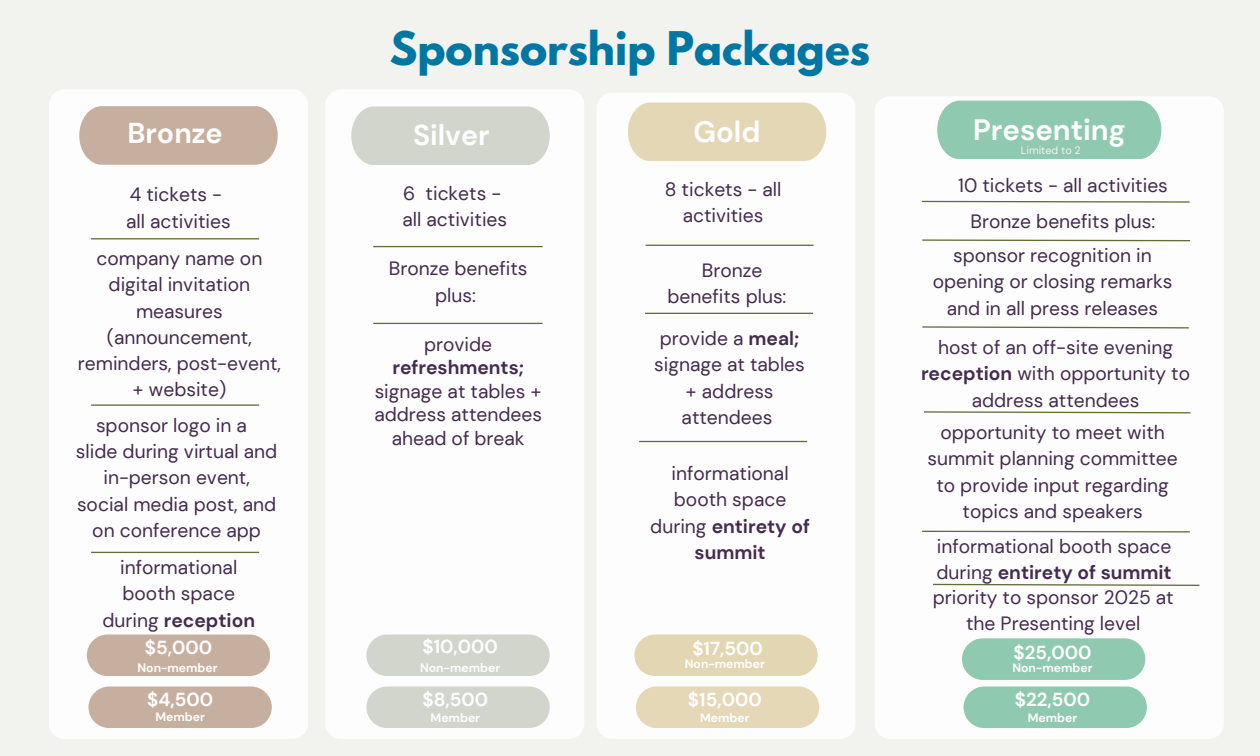
<style>
.page{position:relative;width:1260px;height:756px;background:#f2f3ee}
.page>*{position:absolute;margin:0;border:0;box-sizing:border-box;transform-origin:0 0}
.t1{font:700 41.12px "League Spartan";color:#0077a3}
.t2{font:700 29.4px "DM Sans";color:#fff}
.t3{font:700 28.7px "DM Sans";color:#fff}
.t4{font:19.25px/26.2px "DM Sans";color:#452b4e;text-align:center}
.t5{font:700 18.9px "DM Sans";color:#fff}
.t6{font:700 18.72px "DM Sans";color:#fff}
.t7{font:700 12.25px "DM Sans";color:#fff}
.t8{font:10.85px "DM Sans";color:#f2f3ee}
.s1{font-weight:700}
</style>
<div class="page">
<div style="left:325px;top:89px;width:259px;height:650px;background:#fff;border-radius:15px"></div>
<hr style="left:373px;top:246px;width:170px;height:1px;background:#616c39">
<hr style="left:373px;top:323px;width:170px;height:1px;background:#616c39">
<svg style="left:351px;top:106px;width:199px;height:59px;background:#d4d7ce"></svg>
<div style="left:49px;top:89px;width:259px;height:650px;background:#fff;border-radius:15px"></div>
<svg style="left:79px;top:106px;width:199px;height:59px;background:#cab3a5"></svg>
<hr style="left:91px;top:404px;width:168px;height:2px;background:#616c39">
<hr style="left:91px;top:238px;width:168px;height:1px;background:#616c39">
<div style="left:597px;top:93px;width:259px;height:646px;background:#fff;border-radius:15px"></div>
<div style="left:634px;top:635px;width:184px;height:41px;background:#e3d6b3;border-radius:21px"></div>
<hr style="left:646px;top:245px;width:168px;height:1px;background:#616c39">
<hr style="left:645px;top:313px;width:168px;height:1px;background:#616c39">
<div style="left:87px;top:635px;width:183px;height:41px;background:#c7afa0;border-radius:21px"></div>
<div style="left:88px;top:686px;width:184px;height:42px;background:#c7afa0;border-radius:21px"></div>
<div style="left:366px;top:686px;width:184px;height:42px;background:#d2d5cc;border-radius:21px"></div>
<div style="left:366px;top:635px;width:184px;height:41px;background:#d2d5cc;border-radius:21px"></div>
<div style="left:628px;top:103px;width:198px;height:58px;background:#e4d7b5"></div>
<hr style="left:639px;top:441px;width:168px;height:1px;background:#616c39">
<div style="left:636px;top:686px;width:183px;height:42px;background:#e4d8b7;border-radius:21px"></div>
<div style="left:875px;top:96px;width:349px;height:643px;background:#fff;border-radius:15px"></div>
<div style="left:937px;top:101px;width:224px;height:58px;background:#8fc9af"></div>
<div style="left:962px;top:638px;width:183px;height:42px;background:#8fc9af;border-radius:21px"></div>
<svg style="left:922px;top:326px;width:267px;height:3px"></svg>
<div style="left:964px;top:686px;width:183px;height:42px;background:#8fc9af;border-radius:21px"></div>
<svg style="left:922px;top:239px;width:269px;height:3px"></svg>
<svg style="left:922px;top:530px;width:268px;height:3px"></svg>
<svg style="left:921px;top:200px;width:269px;height:3px"></svg>
<svg style="left:924px;top:411px;width:267px;height:3px"></svg>
<hr style="left:91px;top:552px;width:168px;height:1px;background:#616c39">
<svg style="left:933px;top:583px;width:267px;height:3px"></svg>
<p class="t3" style="left:128px;top:115px;width:97px">Bronze</p>
<p class="t4" style="left:130px;top:182px;width:94px">4 tickets -</p>
<p class="t4" style="left:126px;top:208px;width:106px">all activities</p>
<p class="t1" style="left:390px;top:28px;width:482px">Sponsorship Packages</p>
<p class="t3" style="left:413px;top:116px;width:78px">Silver</p>
<p class="t4" style="left:403px;top:180px;width:100px">6 tickets -</p>
<p class="t4" style="left:403px;top:207px;width:106px">all activities</p>
<h2 class="t2" style="left:693px;top:113px;width:69px">Gold</h2>
<p class="t4" style="left:665px;top:176px;width:118px">8 tickets - all activities</p>
<h2 class="t2" style="left:973px;top:111px;width:154px">Presenting</h2>
<p class="t4" style="left:958px;top:173px;width:211px">10 tickets - all activities</p>
<p class="t8" style="left:1021px;top:143px;width:61px">Limited to 2</p>
<p class="t4" style="left:971px;top:208px;width:186px">Bronze benefits plus:</p>
<p class="t4" style="left:78px;top:245px;width:205px">company name on digital invitation measures (announcement, reminders, post-event, + website)</p>
<p class="t4" style="left:933px;top:242px;width:241px">sponsor recognition in opening or closing remarks and in all press releases</p>
<p class="t4" style="left:389px;top:256px;width:140px">Bronze benefits plus:</p>
<p class="t4" style="left:668px;top:257px;width:120px">Bronze benefits plus:</p>
<p class="t4" style="left:654px;top:325px;width:152px">provide a <span class="s1">meal; </span>signage at tables + address attendees</p>
<p class="t4" style="left:374px;top:332px;width:169px;line-height:23.6px">provide <span class="s1">refreshments; </span>signage at tables + address attendees ahead of break</p>
<p class="t4" style="left:921px;top:334px;width:271px">host of an off-site evening <span class="s1">reception</span> with opportunity to address attendees</p>
<p class="t4" style="left:76px;top:412px;width:203px">sponsor logo in a<br>slide during virtual and in-person event, social media post, and on conference app</p>
<p class="t4" style="left:927px;top:419px;width:252px">opportunity to meet with summit planning committee to provide input regarding topics and speakers</p>
<p class="t4" style="left:650px;top:460px;width:161px">informational booth space during <span class="s1">entirety of summit</span></p>
<p class="t4" style="left:936px;top:533px;width:237px;text-align:left">informational booth space during <span class="s1">entirety of summit</span></p>
<p class="t4" style="left:102px;top:554px;width:154px">informational booth space during <span class="s1">reception</span></p>
<p class="t4" style="left:933px;top:584px;width:243px">priority to sponsor 2025 at the Presenting level</p>
<p class="t5" style="left:145px;top:635px;width:69px">$5,000</p>
<p class="t7" style="left:138px;top:659px;width:82px">Non-member</p>
<p class="t6" style="left:147px;top:687px;width:67px">$4,500</p>
<p class="t7" style="left:155px;top:709px;width:51px">Member</p>
<p class="t6" style="left:422px;top:634px;width:77px">$10,000</p>
<p class="t7" style="left:420px;top:660px;width:82px">Non-member</p>
<p class="t6" style="left:423px;top:688px;width:67px">$8,500</p>
<p class="t7" style="left:431px;top:710px;width:51px">Member</p>
<p class="t6" style="left:692px;top:637px;width:72px">$17,500</p>
<p class="t7" style="left:685px;top:656px;width:82px">Non-member</p>
<p class="t6" style="left:688px;top:688px;width:75px">$15,000</p>
<p class="t7" style="left:700px;top:710px;width:51px">Member</p>
<p class="t6" style="left:1014px;top:641px;width:79px">$25,000</p>
<p class="t7" style="left:1012px;top:660px;width:82px">Non-member</p>
<p class="t6" style="left:1015px;top:688px;width:77px">$22,500</p>
<p class="t7" style="left:1028px;top:710px;width:51px">Member</p>
</div>
